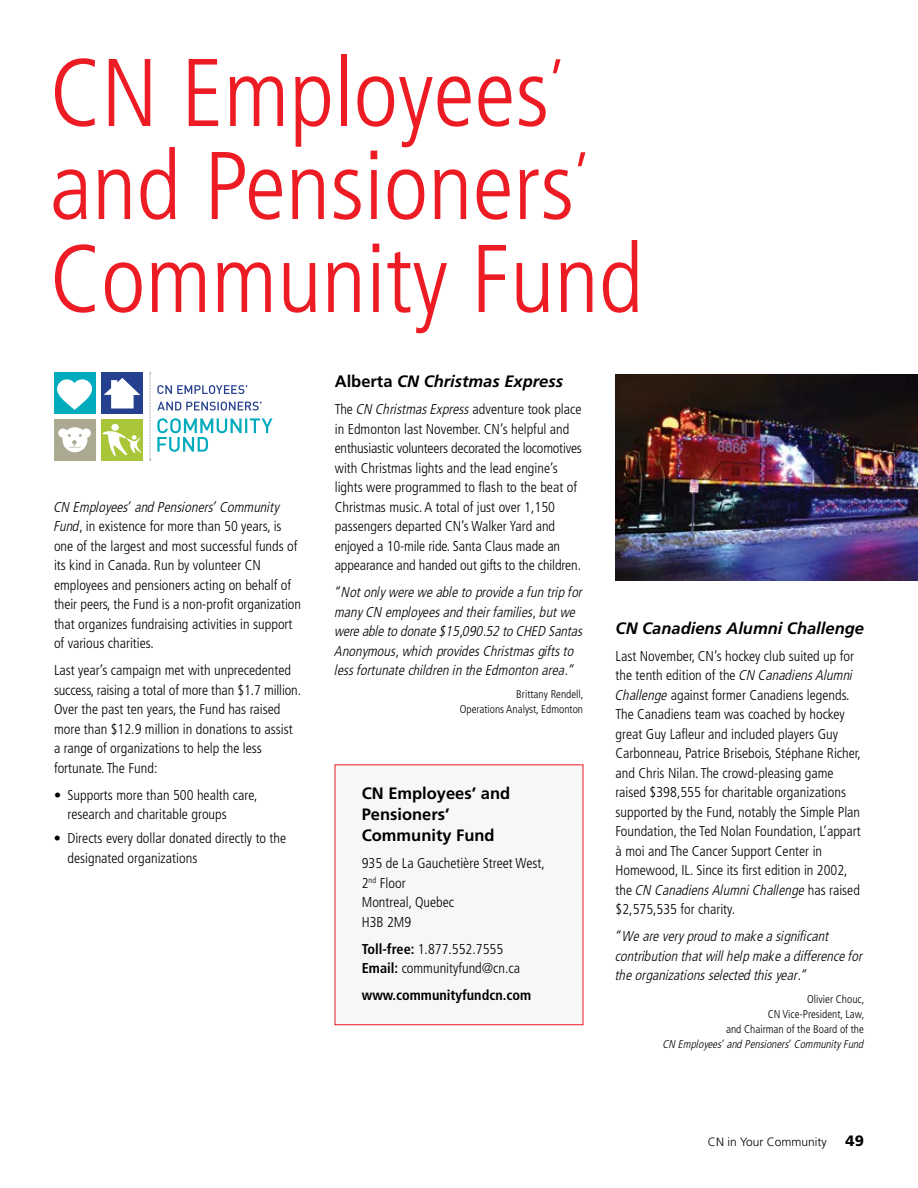
<style>
.page{position:relative;width:918px;height:1188px;background:#fff}
.page>*{position:absolute;margin:0;border:0;box-sizing:border-box;transform-origin:0 0}
.t1{font:300 condensed 96px/93px "Frutiger";color:#ed1b23}
.t2{font:italic 700 16.5px "Frutiger";color:#000}
.t3{font:700 16.5px/21px "Frutiger";color:#000}
.t4{font:300 condensed 14.25px/19.5px "Frutiger";color:#000}
.t5{font:italic 300 condensed 14.25px/19.5px "Frutiger";color:#000}
.t6{font:700 condensed 14.25px "Frutiger";color:#000}
.t7{font:300 12px "Frutiger";color:#000}
.t8{font:300 condensed 11.25px/15px "Frutiger";color:#000;text-align:right}
.t9{font:italic 300 condensed 11.25px "Frutiger";color:#000}
.s1{font-style:italic}
.s2{font-style:normal}
.s3{font-weight:700}
.s4{font-weight:900;font-size:15px}
</style>
<div class="page">
<img style="left:616px;top:375px;width:302px;height:205px">
<div style="left:335px;top:765px;width:248px;height:260px;background:#f7f7f7"></div>
<div style="left:54px;top:373px;width:41px;height:41px;background:#00abbd"></div>
<div style="left:54px;top:419px;width:41px;height:41px;background:#aba992"></div>
<div style="left:101px;top:373px;width:42px;height:41px;background:#24408f"></div>
<div style="left:101px;top:419px;width:42px;height:41px;background:#a9c638"></div>
<svg style="left:57px;top:379px;width:35px;height:31px"></svg>
<svg style="left:104px;top:378px;width:36px;height:30px"></svg>
<svg style="left:58px;top:427px;width:33px;height:25px"></svg>
<div style="left:111px;top:424px;width:8px;height:7px;background:#fff;border-radius:50%"></div>
<svg style="left:103px;top:430px;width:39px;height:27px"></svg>
<svg style="left:157px;top:385px;width:90px;height:9px"></svg>
<svg style="left:157px;top:402px;width:104px;height:9px"></svg>
<svg style="left:157px;top:418px;width:116px;height:34px"></svg>
<svg style="left:150px;top:373px;width:1px;height:88px"></svg>
<h1 class="t1" style="left:49px;top:48px;width:595px">CN Employees<sup>’ </sup>and Pensioners<sup>’<br></sup>Community Fund</h1>
<p class="t4" style="left:54px;top:497px;width:249px"><span class="s1">CN Employees’ and Pensioners’ Community Fund</span>, in existence for more than 50 years, is one of the largest and most successful funds of its kind in Canada. Run by volunteer CN employees and pensioners acting on behalf of their peers, the Fund is a non-profit organization that organizes fundraising activities in support of various charities.</p>
<p class="t4" style="left:54px;top:661px;width:249px">Last year’s campaign met with unprecedented success, raising a total of more than $1.7 million.<br>Over the past ten years, the Fund has raised more than $12.9 million in donations to assist a range of organizations to help the less fortunate. The Fund:</p>
<p class="t4" style="left:67px;top:785px;width:191px;text-indent:-13px">• Supports more than 500 health care, research and charitable groups</p>
<p class="t4" style="left:67px;top:829px;width:220px;text-indent:-13px">• Directs every dollar donated directly to the designated organizations</p>
<p class="t2" style="left:335px;top:372px;width:230px"><span class="s2">Alberta</span> CN Christmas Express</p>
<p class="t4" style="left:335px;top:400px;width:249px">The <span class="s1">CN Christmas Express</span> adventure took place in Edmonton last November. CN’s helpful and enthusiastic volunteers decorated the locomotives with Christmas lights and the lead engine’s lights were programmed to flash to the beat of Christmas music. A total of just over 1,150 passengers departed CN’s Walker Yard and enjoyed a 10-mile ride. Santa Claus made an appearance and handed out gifts to the children.</p>
<p class="t5" style="left:335px;top:583px;width:249px">“Not only were we able to provide a fun trip for many CN employees and their families, but we were able to donate $15,090.52 to CHED Santas Anonymous, which provides Christmas gifts to less fortunate children in the Edmonton area.”</p>
<p class="t8" style="left:460px;top:687px;width:125px">Brittany Rendell,<br>Operations Analyst, Edmonton</p>
<p class="t3" style="left:362px;top:783px;width:150px">CN Employees’ and<br>Pensioners’<br>Community Fund</p>
<p class="t4" style="left:362px;top:854px;width:185px">935 de La Gauchetière Street West,<br>2<sup>nd</sup> Floor<br>Montreal, Quebec<br>H3B 2M9</p>
<p class="t4" style="left:362px;top:939px;width:160px"><span class="s3">Toll-free:</span> 1.877.552.7555<br><span class="s3">Email:</span> communityfund@cn.ca</p>
<p class="t6" style="left:362px;top:987px;width:171px">www.communityfundcn.com</p>
<p class="t2" style="left:616px;top:618px;width:250px">CN Canadiens Alumni Challenge</p>
<p class="t4" style="left:616px;top:646px;width:247px">Last November, CN’s hockey club suited up for the tenth edition of the <span class="s1">CN Canadiens Alumni Challenge</span> against former Canadiens legends.<br>The Canadiens team was coached by hockey great Guy Lafleur and included players Guy Carbonneau, Patrice Brisebois, Stéphane Richer, and Chris Nilan. The crowd-pleasing game raised $398,555 for charitable organizations supported by the Fund, notably the Simple Plan Foundation, the Ted Nolan Foundation, L’appart à moi and The Cancer Support Center in Homewood, IL. Since its first edition in 2002, the <span class="s1">CN Canadiens Alumni Challenge</span> has raised $2,575,535 for charity.</p>
<p class="t5" style="left:616px;top:927px;width:249px">“We are very proud to make a significant contribution that will help make a difference for the organizations selected this year.”</p>
<p class="t8" style="left:726px;top:992px;width:140px">Olivier Chouc,<br>CN Vice-President, Law,<br>and Chairman of the Board of the</p>
<p class="t9" style="left:663px;top:1038px;width:202px">CN Employees’ and Pensioners’ Community Fund</p>
<p class="t7" style="left:708px;top:1135px;width:158px">CN in Your Community <span class="s4">49</span></p>
</div>
